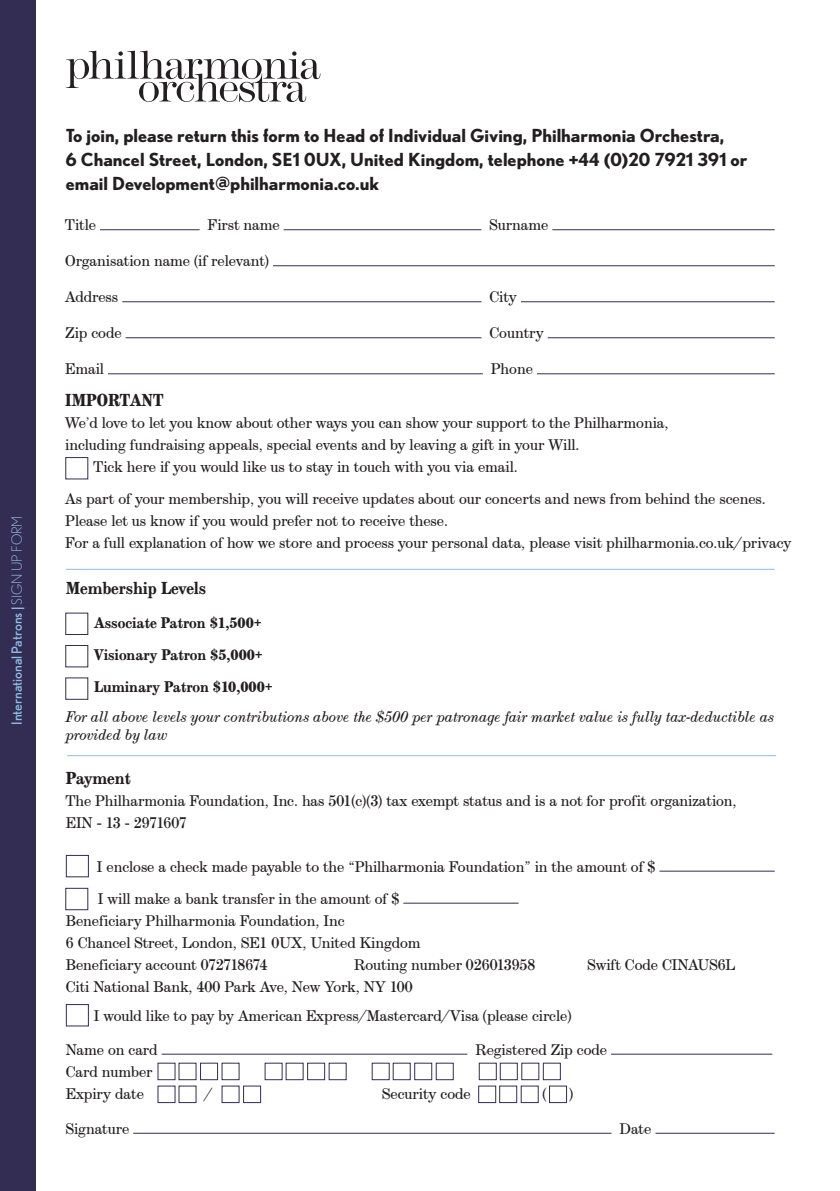
<style>
.page{position:relative;width:840px;height:1191px;background:#fff}
.page>*{position:absolute;margin:0;border:0;box-sizing:border-box;transform-origin:0 0}
.t1{font:700 18px "Nobel WGL";color:#231f20}
.t2{font:700 18px "Modern Ext T";color:#231f20}
.t3{font:16px/22px "Modern Ext T";color:#231f20}
.t4{font:italic 16px/18px "Modern Ext T";color:#231f20}
.t5{font:700 16px "Modern Ext T";color:#231f20}
.t6{font:14px "Nobel WGL";color:#93bde5}
.s1{font-weight:300}
</style>
<div class="page">
<div style="left:66px;top:855px;width:23px;height:22px;border:1px solid #332d54"></div>
<hr style="left:659px;top:870px;width:115px;height:1px;background:#332d54">
<hr style="left:403px;top:902px;width:115px;height:1px;background:#332d54">
<hr style="left:133px;top:1132px;width:478px;height:1px;background:#332d54">
<hr style="left:655px;top:1132px;width:119px;height:1px;background:#332d54">
<hr style="left:161px;top:1053px;width:306px;height:1px;background:#332d54">
<hr style="left:610px;top:1053px;width:161px;height:1px;background:#332d54">
<hr style="left:100px;top:229px;width:99px;height:1px;background:#332d54">
<hr style="left:283px;top:229px;width:198px;height:1px;background:#332d54">
<hr style="left:552px;top:229px;width:222px;height:1px;background:#332d54">
<hr style="left:273px;top:265px;width:501px;height:1px;background:#332d54">
<hr style="left:122px;top:301px;width:359px;height:1px;background:#332d54">
<hr style="left:520px;top:301px;width:254px;height:1px;background:#332d54">
<hr style="left:125px;top:337px;width:356px;height:1px;background:#332d54">
<hr style="left:547px;top:337px;width:227px;height:1px;background:#332d54">
<hr style="left:108px;top:373px;width:374px;height:1px;background:#332d54">
<hr style="left:536px;top:373px;width:238px;height:1px;background:#332d54">
<hr style="left:67px;top:755px;width:708px;height:1px;background:#93bde5">
<hr style="left:66px;top:569px;width:708px;height:1px;background:#93bde5">
<div style="left:65px;top:612px;width:23px;height:23px;border:1px solid #332d54"></div>
<div style="left:65px;top:457px;width:23px;height:22px;border:1px solid #332d54"></div>
<div style="left:65px;top:645px;width:23px;height:22px;border:1px solid #332d54"></div>
<div style="left:65px;top:677px;width:23px;height:23px;border:1px solid #332d54"></div>
<div style="left:66px;top:1004px;width:23px;height:22px;border:1px solid #332d54"></div>
<div style="left:0;top:0;width:35px;height:1191px;background:#332d54"></div>
<div style="left:478px;top:1062px;width:18px;height:18px;border:1px solid #332d54"></div>
<div style="left:499px;top:1062px;width:18px;height:18px;border:1px solid #332d54"></div>
<div style="left:200px;top:1062px;width:18px;height:18px;border:1px solid #332d54"></div>
<div style="left:307px;top:1062px;width:18px;height:18px;border:1px solid #332d54"></div>
<div style="left:414px;top:1062px;width:18px;height:18px;border:1px solid #332d54"></div>
<div style="left:521px;top:1062px;width:18px;height:18px;border:1px solid #332d54"></div>
<div style="left:243px;top:1085px;width:18px;height:18px;border:1px solid #332d54"></div>
<div style="left:435px;top:1062px;width:18px;height:18px;border:1px solid #332d54"></div>
<div style="left:542px;top:1062px;width:18px;height:18px;border:1px solid #332d54"></div>
<div style="left:478px;top:1085px;width:18px;height:18px;border:1px solid #332d54"></div>
<div style="left:499px;top:1085px;width:18px;height:18px;border:1px solid #332d54"></div>
<div style="left:548px;top:1085px;width:18px;height:18px;border:1px solid #332d54"></div>
<svg style="left:66px;top:51px;width:254px;height:51px"></svg>
<div style="left:65px;top:887px;width:23px;height:23px;border:1px solid #332d54"></div>
<p class="t6" style="left:7px;top:725px;width:211px;rotate:-90deg">International Patrons | <span class="s1">SIGN UP FORM</span></p>
<p class="t1" style="left:66px;top:122px;width:659px">To join, please return this form to Head of Individual Giving, Philharmonia Orchestra,</p>
<p class="t1" style="left:66px;top:146px;width:682px">6 Chancel Street, London, SE1 0UX, United Kingdom, telephone +44 (0)20 7921 391 or</p>
<p class="t1" style="left:66px;top:170px;width:315px">email Development@philharmonia.co.uk</p>
<p class="t3" style="left:65px;top:214px;width:32px">Title</p>
<p class="t3" style="left:207px;top:214px;width:73px">First name</p>
<p class="t3" style="left:489px;top:214px;width:60px">Surname</p>
<p class="t3" style="left:65px;top:250px;width:205px">Organisation name (if relevant)</p>
<p class="t3" style="left:65px;top:286px;width:54px">Address</p>
<p class="t3" style="left:489px;top:286px;width:29px">City</p>
<p class="t3" style="left:65px;top:322px;width:58px">Zip code</p>
<p class="t3" style="left:489px;top:322px;width:56px">Country</p>
<p class="t3" style="left:65px;top:358px;width:40px">Email</p>
<p class="t3" style="left:490px;top:358px;width:43px">Phone</p>
<p class="t2" style="left:65px;top:390px;width:100px">IMPORTANT</p>
<p class="t3" style="left:65px;top:412px;width:604px">We’d love to let you know about other ways you can show your support to the Philharmonia, including fundraising appeals, special events and by leaving a gift in your Will.</p>
<p class="t3" style="left:94px;top:456px;width:425px">Tick here if you would like us to stay in touch with you via email.</p>
<p class="t3" style="left:65px;top:488px;width:701px">As part of your membership, you will receive updates about our concerts and news from behind the scenes.<br>Please let us know if you would prefer not to receive these.</p>
<p class="t3" style="left:65px;top:532px;width:727px">For a full explanation of how we store and process your personal data, please visit philharmonia.co.uk/privacy</p>
<p class="t2" style="left:66px;top:577px;width:142px">Membership Levels</p>
<p class="t5" style="left:94px;top:613px;width:169px">Associate Patron $1,500+</p>
<p class="t5" style="left:94px;top:645px;width:170px">Visionary Patron $5,000+</p>
<p class="t5" style="left:94px;top:677px;width:180px">Luminary Patron $10,000+</p>
<p class="t4" style="left:66px;top:707px;width:709px">For all above levels your contributions above the $500 per patronage fair market value is fully tax-deductible as provided by law</p>
<p class="t2" style="left:66px;top:767px;width:66px">Payment</p>
<p class="t3" style="left:66px;top:789px;width:672px">The Philharmonia Foundation, Inc. has 501(c)(3) tax exempt status and is a not for profit organization,</p>
<p class="t3" style="left:66px;top:811px;width:123px">EIN - 13 - 2971607</p>
<p class="t3" style="left:97px;top:855px;width:559px">I enclose a check made payable to the “Philharmonia Foundation” in the amount of $</p>
<p class="t3" style="left:98px;top:887px;width:303px">I will make a bank transfer in the amount of $</p>
<p class="t3" style="left:66px;top:909px;width:280px">Beneficiary Philharmonia Foundation, Inc</p>
<p class="t3" style="left:66px;top:931px;width:356px">6 Chancel Street, London, SE1 0UX, United Kingdom</p>
<p class="t3" style="left:66px;top:953px;width:203px">Beneficiary account 072718674</p>
<p class="t3" style="left:354px;top:953px;width:183px">Routing number 026013958</p>
<p class="t3" style="left:587px;top:953px;width:149px">Swift Code CINAUS6L</p>
<p class="t3" style="left:66px;top:975px;width:348px">Citi National Bank, 400 Park Ave, New York, NY 100</p>
<p class="t3" style="left:94px;top:1004px;width:479px">I would like to pay by American Express/Mastercard/Visa (please circle)</p>
<p class="t3" style="left:66px;top:1038px;width:93px">Name on card</p>
<p class="t3" style="left:475px;top:1038px;width:133px">Registered Zip code</p>
<p class="t3" style="left:66px;top:1060px;width:88px">Card number</p>
<p class="t3" style="left:66px;top:1082px;width:80px">Expiry date</p>
<p class="t3" style="left:204px;top:1082px;width:10px">/</p>
<p class="t3" style="left:382px;top:1082px;width:90px">Security code</p>
<p class="t3" style="left:542px;top:1082px;width:6px">(</p>
<p class="t3" style="left:568px;top:1082px;width:6px">)</p>
<p class="t3" style="left:66px;top:1117px;width:65px">Signature</p>
<p class="t3" style="left:619px;top:1117px;width:33px">Date</p>
</div>
